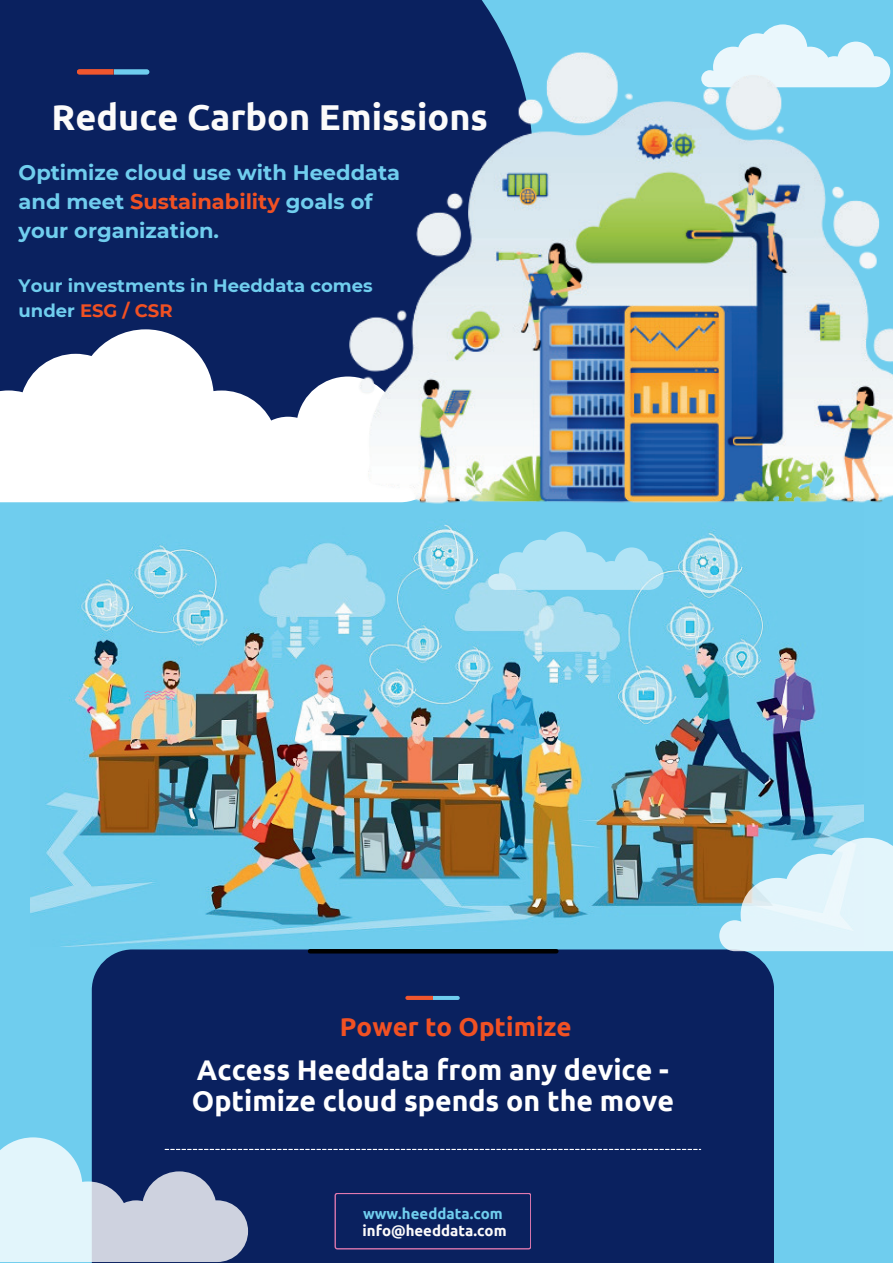
<style>
.page{position:relative;width:893px;height:1264px;background:#fff}
.page>*{position:absolute;margin:0;border:0;box-sizing:border-box;transform-origin:0 0}
.t1{font:700 36px "Ubuntu";color:#fcfbfa}
.t2{font:700 28.5px/31.5px "Ubuntu";color:#fff}
.t3{font:700 25.95px "Ubuntu";color:#f15123}
.t4{font:700 21px/29.2px "Montserrat";color:#70ceee}
.t5{font:700 18px/24.8px "Montserrat";color:#70ceee}
.t6{font:700 15px "Ubuntu";color:#fcfbfa}
.t7{font:700 15px "Ubuntu";color:#70ceee}
.s1{color:#f15123}
</style>
<div class="page">
<div style="left:0;top:0;width:892px;height:1262px;background:#6fcdee"></div>
<img style="left:30px;top:502px;width:833px;height:444px">
<div style="left:92px;top:949px;width:682px;height:313px;background:#0a215f"></div>
<svg style="left:405px;top:995px;width:54px;height:4px"></svg>
<hr style="left:310px;top:949px;width:246px;height:4px;background:#000">
<div style="left:0;top:0;width:533px;height:460px;background:#0a215f"></div>
<svg style="left:0;top:329px;width:341px;height:173px;fill:#fff"></svg>
<svg style="left:77px;top:69px;width:72px;height:6px"></svg>
<svg style="left:144px;top:690px;width:31px;height:9px"></svg>
<svg style="left:721px;top:24px;width:151px;height:27px"></svg>
<img style="left:341px;top:51px;width:551px;height:458px">
<svg style="left:0;top:1137px;width:701px;height:124px;background:#405484"></svg>
<svg style="left:719px;top:837px;width:173px;height:114px;background:#c8dcde"></svg>
<svg style="left:488px;top:531px;width:175px;height:59px"></svg>
<h1 class="t1" style="left:51px;top:95px;width:438px">Reduce Carbon Emissions</h1>
<p class="t4" style="left:19px;top:156px;width:383px">Optimize cloud use with Heeddata and meet <span class="s1">Sustainability</span> goals of your organization.</p>
<p class="t5" style="left:19px;top:272px;width:355px">Your investments in Heeddata comes under <span class="s1">ESG / CSR</span></p>
<p class="t3" style="left:340px;top:1010px;width:233px">Power to Optimize</p>
<h2 class="t2" style="left:192px;top:1053px;width:483px">Access Heeddata from any device -<br>Optimize cloud spends on the move</h2>
<p class="t7" style="left:363px;top:1204px;width:141px">www.heeddata.com</p>
<p class="t6" style="left:362px;top:1221px;width:145px">info@heeddata.com</p>
</div>
